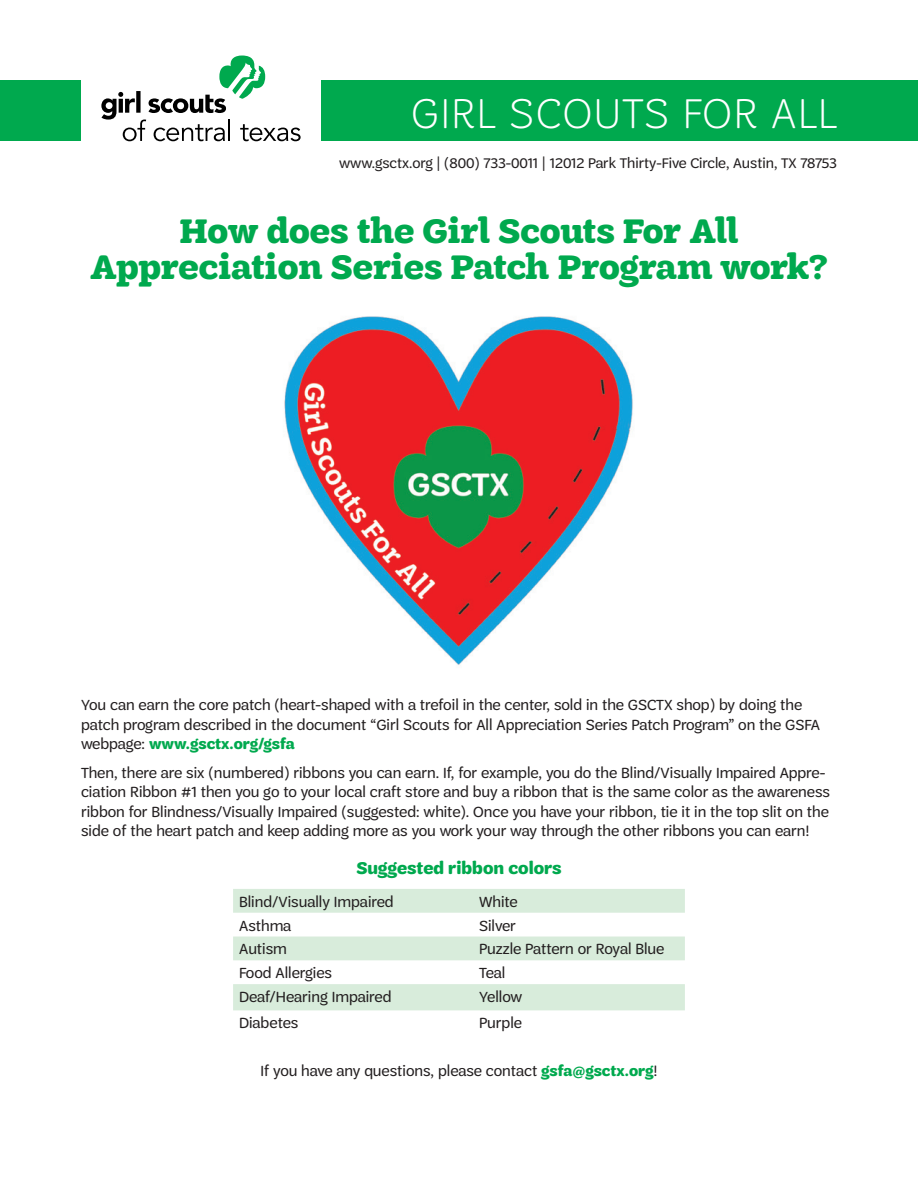
<style>
.page{position:relative;width:918px;height:1188px;background:#fff}
.page>*{position:absolute;margin:0;border:0;box-sizing:border-box;transform-origin:0 0}
.t1{font:200 45px "Trefoil Sans";letter-spacing:.035em;color:#fff}
.t2{font:700 36px/36px "Trefoil Slab";letter-spacing:-.005em;color:#00a94e;text-align:center}
.t3{font:700 18px "Trefoil Sans";color:#00a94e}
.t4{font:15.75px/19.5px "Trefoil Sans";color:#231f20}
.t5{font:15px "Trefoil Sans";color:#231f20}
.s1{font-weight:700;color:#00a94e}
</style>
<div class="page">
<div style="left:0;top:81px;width:918px;height:60px;background:#00a94e"></div>
<div style="left:81px;top:76px;width:240px;height:70px;background:#fff"></div>
<svg style="left:101px;top:55px;width:200px;height:86px"></svg>
<img style="left:284px;top:316px;width:349px;height:349px">
<svg style="left:233px;top:889px;width:452px;height:121px;fill:#d8ecdb"></svg>
<h1 class="t1" style="left:411px;top:89px;width:427px">GIRL SCOUTS FOR ALL</h1>
<p class="t5" style="left:339px;top:155px;width:500px">www.gsctx.org | (800) 733-0011 | 12012 Park Thirty-Five Circle, Austin, TX 78753</p>
<h2 class="t2" style="left:90px;top:213px;width:740px">How does the Girl Scouts For All<br>Appreciation Series Patch Program work?</h2>
<p class="t4" style="left:81px;top:695px;width:741px">You can earn the core patch (heart-shaped with a trefoil in the center, sold in the GSCTX shop) by doing the patch program described in the document “Girl Scouts for All Appreciation Series Patch Program” on the GSFA webpage: <span class="s1">www.gsctx.org/gsfa</span></p>
<p class="t4" style="left:81px;top:763px;width:750px">Then, there are six (numbered) ribbons you can earn. If, for example, you do the Blind/Visually Impaired Appre&shy;ciation Ribbon #1 then you go to your local craft store and buy a ribbon that is the same color as the awareness ribbon for Blindness/Visually Impaired (suggested: white). Once you have your ribbon, tie it in the top slit on the side of the heart patch and keep adding more as you work your way through the other ribbons you can earn!</p>
<p class="t3" style="left:356px;top:858px;width:207px">Suggested ribbon colors</p>
<p class="t4" style="left:239px;top:892px;width:156px">Blind/Visually Impaired</p>
<p class="t4" style="left:479px;top:892px;width:40px">White</p>
<p class="t4" style="left:239px;top:916px;width:54px">Asthma</p>
<p class="t4" style="left:479px;top:916px;width:38px">Silver</p>
<p class="t4" style="left:239px;top:939px;width:49px">Autism</p>
<p class="t4" style="left:479px;top:939px;width:187px">Puzzle Pattern or Royal Blue</p>
<p class="t4" style="left:239px;top:963px;width:95px">Food Allergies</p>
<p class="t4" style="left:479px;top:963px;width:28px">Teal</p>
<p class="t4" style="left:239px;top:987px;width:154px">Deaf/Hearing Impaired</p>
<p class="t4" style="left:479px;top:987px;width:45px">Yellow</p>
<p class="t4" style="left:239px;top:1013px;width:61px">Diabetes</p>
<p class="t4" style="left:479px;top:1013px;width:44px">Purple</p>
<p class="t4" style="left:261px;top:1061px;width:398px">If you have any questions, please contact <span class="s1">gsfa@gsctx.org</span>!</p>
</div>
